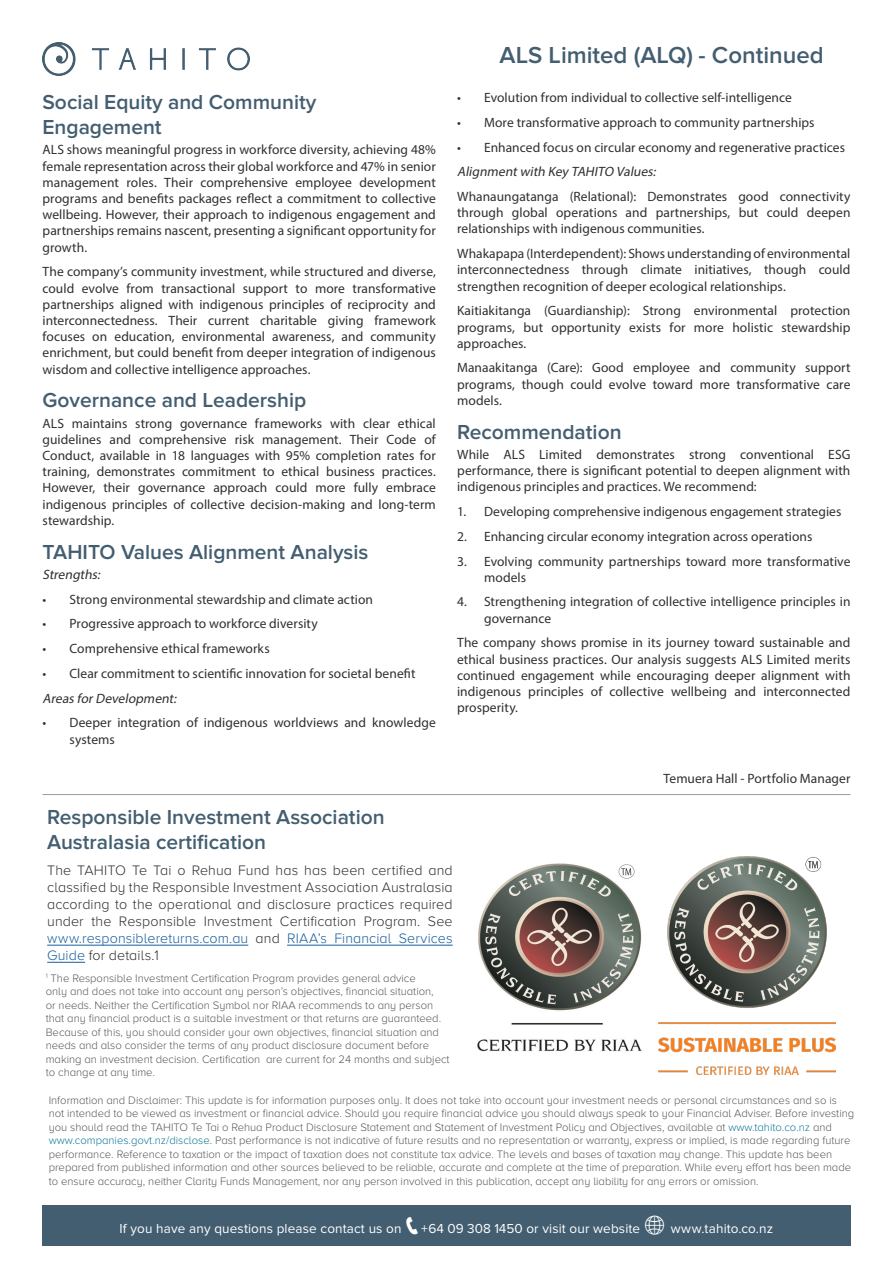
<style>
.page{position:relative;width:893px;height:1263px;background:#fff}
.page>*{position:absolute;margin:0;border:0;box-sizing:border-box;transform-origin:0 0}
.Tahito_-_Sub-header_Ocean{font:600 24px "Proxima Nova";color:#435e70}
.Tahito_-_Sub-header_Ocean-2{font:600 21px/25.2px "Proxima Nova";color:#435e70}
.Tahito_Body_Copy{font:600 21px/25.2px "Proxima Nova";color:#435e70}
.Tahito_Body_Copy-2{font:300 14.25px/17.1px "Proxima Nova A";letter-spacing:.01em;color:#312f30;text-align:justify}
.Tahito_Body_Copy-3{font:13.5px/16.2px "Myriad Pro";letter-spacing:.005em;color:#312f30;text-align:justify}
.Proxima_Nova_White{font:13.5px "Proxima Nova";letter-spacing:.01em;color:#fff}
.Tahito_Body_Copy-4{font:italic 13.5px "Myriad Pro";color:#312f30}
.TAHITO_Disclaimer{font:300 11.25px/13.5px "Proxima Nova A";color:#57585a}
.s1{color:#175d9e}
.s2{color:#0d7797}
</style>
<div class="page">
<img style="left:43px;top:43px;width:206px;height:32px">
<hr style="left:43px;top:794px;width:807px;height:1px;background:#9b9ba3">
<div style="left:42px;top:1205px;width:808px;height:40px;background:#435e70"></div>
<hr style="left:47px;top:945px;width:201px;height:1px;background:#175d9e">
<hr style="left:287px;top:945px;width:166px;height:1px;background:#175d9e">
<hr style="left:47px;top:962px;width:38px;height:1px;background:#175d9e">
<img style="left:477px;top:863px;width:165px;height:189px">
<img style="left:659px;top:857px;width:177px;height:218px">
<p class="Tahito_-_Sub-header_Ocean-2" style="left:43px;top:90px;width:275px">Social Equity and Community<br>Engagement</p>
<p class="Tahito_Body_Copy-3" style="left:43px;top:142px;width:395px">ALS shows meaningful progress in workforce diversity, achieving 48% female representation across their global workforce and 47% in senior management roles. Their comprehensive employee development programs and benefits packages reflect a commitment to collective wellbeing. However, their approach to indigenous engagement and partnerships remains nascent, presenting a significant opportunity for growth.</p>
<p class="Tahito_Body_Copy-3" style="left:43px;top:263px;width:395px">The company’s community investment, while structured and diverse, could evolve from transactional support to more transformative partnerships aligned with indigenous principles of reciprocity and interconnectedness. Their current charitable giving framework focuses on education, environmental awareness, and community enrichment, but could benefit from deeper integration of indigenous wisdom and collective intelligence approaches.</p>
<p class="Tahito_-_Sub-header_Ocean-2" style="left:43px;top:388px;width:265px">Governance and Leadership</p>
<p class="Tahito_Body_Copy-3" style="left:43px;top:415px;width:395px">ALS maintains strong governance frameworks with clear ethical guidelines and comprehensive risk management. Their Code of Conduct, available in 18 languages with 95% completion rates for training, demonstrates commitment to ethical business practices.<br>However, their governance approach could more fully embrace indigenous principles of collective decision-making and long-term stewardship.</p>
<p class="Tahito_-_Sub-header_Ocean-2" style="left:43px;top:539px;width:327px">TAHITO Values Alignment Analysis</p>
<p class="Tahito_Body_Copy-4" style="left:43px;top:566px;width:62px">Strengths:</p>
<p class="Tahito_Body_Copy-3" style="left:43px;top:591px;width:332px">• Strong environmental stewardship and climate action</p>
<p class="Tahito_Body_Copy-3" style="left:43px;top:616px;width:277px">• Progressive approach to workforce diversity</p>
<p class="Tahito_Body_Copy-3" style="left:43px;top:640px;width:229px">• Comprehensive ethical frameworks</p>
<p class="Tahito_Body_Copy-3" style="left:43px;top:665px;width:374px">• Clear commitment to scientific innovation for societal benefit</p>
<p class="Tahito_Body_Copy-4" style="left:43px;top:690px;width:138px">Areas forDevelopment:</p>
<p class="Tahito_Body_Copy-3" style="left:70px;top:714px;width:368px;text-indent:-27px">• Deeper integration of indigenous worldviews and knowledge systems</p>
<p class="Tahito_-_Sub-header_Ocean" style="left:500px;top:41px;width:325px">ALS Limited (ALQ) - Continued</p>
<p class="Tahito_Body_Copy-3" style="left:457px;top:89px;width:336px">• Evolution from individual to collective self-intelligence</p>
<p class="Tahito_Body_Copy-3" style="left:457px;top:114px;width:359px">• More transformative approach to community partnerships</p>
<p class="Tahito_Body_Copy-3" style="left:457px;top:139px;width:389px">• Enhanced focus on circular economy and regenerative practices</p>
<p class="Tahito_Body_Copy-4" style="left:457px;top:164px;width:203px">Alignmentwith Key TAHITO Values:</p>
<p class="Tahito_Body_Copy-3" style="left:457px;top:188px;width:395px">Whanaungatanga (Relational): Demonstrates good connectivity through global operations and partnerships, but could deepen relationships with indigenous communities.</p>
<p class="Tahito_Body_Copy-3" style="left:457px;top:245px;width:395px">Whakapapa (Interdependent): Shows understanding of environmental interconnectedness through climate initiatives, though could strengthen recognition of deeper ecological relationships.</p>
<p class="Tahito_Body_Copy-3" style="left:457px;top:302px;width:395px">Kaitiakitanga (Guardianship): Strong environmental protection programs, but opportunity exists for more holistic stewardship approaches.</p>
<p class="Tahito_Body_Copy-3" style="left:457px;top:360px;width:395px">Manaakitanga (Care): Good employee and community support programs, though could evolve toward more transformative care models.</p>
<p class="Tahito_-_Sub-header_Ocean-2" style="left:457px;top:419px;width:166px">Recommendation</p>
<p class="Tahito_Body_Copy-3" style="left:457px;top:446px;width:395px">While ALS Limited demonstrates strong conventional ESG performance, there is significant potential to deepen alignment with indigenous principles and practices. We recommend:</p>
<p class="Tahito_Body_Copy-3" style="left:457px;top:503px;width:386px">1. Developing comprehensive indigenous engagement strategies</p>
<p class="Tahito_Body_Copy-3" style="left:457px;top:528px;width:357px">2. Enhancing circular economy integration across operations</p>
<p class="Tahito_Body_Copy-3" style="left:484px;top:553px;width:368px;text-indent:-27px">3. Evolving community partnerships toward more transformative models</p>
<p class="Tahito_Body_Copy-3" style="left:484px;top:594px;width:368px;text-indent:-27px">4. Strengthening integration of collective intelligence principles in governance</p>
<p class="Tahito_Body_Copy-3" style="left:457px;top:634px;width:395px">The company shows promise in its journey toward sustainable and ethical business practices. Our analysis suggests ALS Limited merits continued engagement while encouraging deeper alignment with indigenous principles of collective wellbeing and interconnected prosperity.</p>
<p class="Tahito_Body_Copy-3" style="left:664px;top:770px;width:188px">Temuera Hall - Portfolio Manager</p>
<p class="Tahito_Body_Copy" style="left:47px;top:805px;width:339px">Responsible Investment Association<br>Australasia certification</p>
<p class="Tahito_Body_Copy-2" style="left:47px;top:861px;width:407px">The TAHITO Te Tai o Rehua Fund has has been certified and classified by the Responsible Investment Association Australasia according to the operational and disclosure practices required under the Responsible Investment Certification Program. See <span class="s1">www.responsiblereturns.com.au</span> and <span class="s1">RIAA’s Financial Services Guide</span> for details.1</p>
<p class="TAHITO_Disclaimer" style="left:46px;top:971px;width:405px"><sup>1</sup> The Responsible Investment Certification Program provides general advice<br>only and does not take into account any person’s objectives, financial situation,<br>or needs. Neither the Certification Symbol nor RIAA recommends to any person that any financial product is a suitable investment or that returns are guaranteed.<br>Because of this, you should consider your own objectives, financial situation and needs and also consider the terms of any product disclosure document before making an investment decision. Certification are current for 24 months and subject to change at any time.</p>
<p class="TAHITO_Disclaimer" style="left:49px;top:1093px;width:807px">Information and Disclaimer: This update is for information purposes only. It does not take into account your investment needs or personal circumstances and so is not intended to be viewed as investment or financial advice. Should you require financial advice you should always speak to your Financial Adviser. Before investing you should read the TAHITO Te Tai o Rehua Product Disclosure Statement and Statement of Investment Policy and Objectives, available at <span class="s2">www.tahito.co.nz</span> and <span class="s2">www.companies.govt.nz/disclose</span>. Past performance is not indicative of future results and no representation or warranty, express or implied, is made regarding future performance. Reference to taxation or the impact of taxation does not constitute tax advice. The levels and bases of taxation may change. This update has been prepared from published information and other sources believed to be reliable, accurate and complete at the time of preparation. While every effort has been made to ensure accuracy, neither Clarity Funds Management, nor any person involved in this publication, accept any liability for any errors or omission.</p>
<p class="Proxima_Nova_White" style="left:120px;top:1221px;width:284px">If you have any questions please contact us on</p>
<p class="Proxima_Nova_White" style="left:421px;top:1221px;width:221px">+64 09 308 1450 or visit our website</p>
<p class="Proxima_Nova_White" style="left:671px;top:1221px;width:104px">www.tahito.co.nz</p>
</div>
